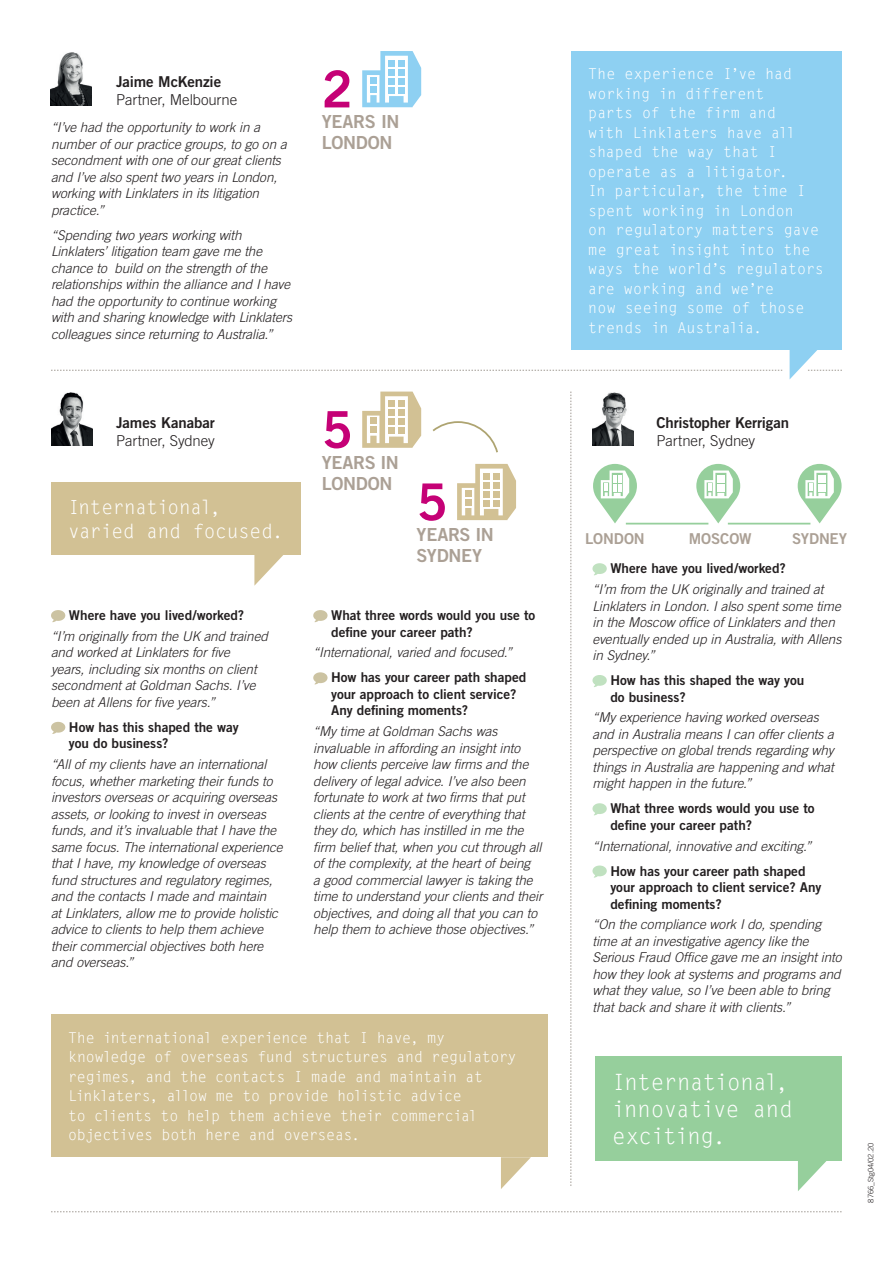
<style>
.page{position:relative;width:893px;height:1263px;background:#fff}
.page>*{position:absolute;margin:0;border:0;box-sizing:border-box;transform-origin:0 0}
.Bodycopy-8_10pt{font:51px "Trade Gothic Bold Two";color:#c50176}
.Quote_MAIN___12_15pt{font:22.5px/27px "Letter Gothic";letter-spacing:-.03em;color:#fff}
.Quote_MAIN___12_15pt-2{font:19.5px/24px "Letter Gothic";letter-spacing:-.02em;color:#fff}
.Bodycopy-8_10pt-2{font:18px/21px "Trade Gothic Bold Two";letter-spacing:-.015em;color:#aba095}
.Quote_MAIN___12_15pt-3{font:15px/19.5px "Letter Gothic";letter-spacing:-.015em;color:#fff}
.Bodycopy-8_10pt-3{font:300 15px/18px "Trade Gothic";letter-spacing:-.005em;color:#231f20}
.Bodycopy-8_10pt-4{font:15px/18px "Trade Gothic Bold Two";letter-spacing:-.005em;color:#231f20}
.Bodycopy-8_10pt-5{font:15px "Trade Gothic Bold Two";letter-spacing:-.005em;color:#aba095}
.Bodycopy-8_10pt-6{font:italic 300 13.5px/16.5px "Trade Gothic";letter-spacing:-.005em;color:#231f20}
.Bodycopy-8_10pt-7{font:13.5px/16.5px "Trade Gothic Bold Two";color:#231f20}
.t1{font:300 7.5px "Trade Gothic";color:#231f20}
.s1{font-family:"Trade Gothic Bold Two";font-weight:400}
.s2{font-family:"Trade Gothic";font-weight:300}
</style>
<div class="page">
<svg style="left:592px;top:563px;width:15px;height:12px"></svg>
<svg style="left:592px;top:675px;width:15px;height:12px"></svg>
<svg style="left:592px;top:803px;width:15px;height:12px"></svg>
<svg style="left:592px;top:865px;width:15px;height:13px"></svg>
<svg style="left:51px;top:610px;width:14px;height:12px"></svg>
<svg style="left:51px;top:722px;width:14px;height:12px"></svg>
<div style="left:571px;top:51px;width:271px;height:299px;background:#8ed0f2"></div>
<svg style="left:790px;top:350px;width:52px;height:29px"></svg>
<svg style="left:51px;top:370px;width:731px;height:1px"></svg>
<svg style="left:571px;top:392px;width:1px;height:794px"></svg>
<svg style="left:254px;top:555px;width:29px;height:31px"></svg>
<div style="left:51px;top:483px;width:249px;height:72px;background:#d2c194"></div>
<svg style="left:501px;top:1157px;width:30px;height:32px"></svg>
<div style="left:51px;top:1014px;width:496px;height:143px;background:#d2c194"></div>
<svg style="left:798px;top:1160px;width:30px;height:31px"></svg>
<div style="left:595px;top:1056px;width:247px;height:104px;background:#96cf9c"></div>
<svg style="left:313px;top:610px;width:15px;height:12px"></svg>
<svg style="left:313px;top:672px;width:15px;height:12px"></svg>
<svg style="left:593px;top:464px;width:44px;height:59px"></svg>
<svg style="left:798px;top:464px;width:44px;height:59px"></svg>
<svg style="left:696px;top:464px;width:44px;height:59px"></svg>
<hr style="left:626px;top:523px;width:82px;height:1px;background:#96cf9c">
<hr style="left:728px;top:523px;width:82px;height:1px;background:#96cf9c">
<svg style="left:362px;top:51px;width:59px;height:56px"></svg>
<div style="left:370px;top:77px;width:7px;height:6px;background:#8ed0f2"></div>
<div style="left:370px;top:86px;width:7px;height:6px;background:#8ed0f2"></div>
<svg style="left:362px;top:392px;width:59px;height:56px"></svg>
<div style="left:370px;top:418px;width:7px;height:6px;background:#d2c194"></div>
<div style="left:370px;top:427px;width:7px;height:6px;background:#d2c194"></div>
<svg style="left:457px;top:464px;width:59px;height:56px"></svg>
<svg style="left:432px;top:421px;width:66px;height:32px"></svg>
<svg style="left:51px;top:1211px;width:791px;height:1px"></svg>
<img style="left:50px;top:52px;width:42px;height:54px">
<img style="left:51px;top:392px;width:41px;height:54px">
<img style="left:592px;top:392px;width:42px;height:54px">
<p class="Bodycopy-8_10pt-3" style="left:116px;top:73px;width:123px"><span class="s1">Jaime McKenzie<br></span>Partner, Melbourne</p>
<p class="Bodycopy-8_10pt-6" style="left:51px;top:119px;width:237px">“I’ve had the opportunity to work in a number of our practice groups, to go on a secondment with one of our great clients and I’ve also spent two years in London, working with Linklaters in its litigation practice.”</p>
<p class="Bodycopy-8_10pt-6" style="left:51px;top:227px;width:243px">“Spending two years working with Linklaters’ litigation team gave me the chance to build on the strength of the relationships within the alliance and I have had the opportunity to continue working with and sharing knowledge with Linklaters colleagues since returning to Australia.”</p>
<p class="Bodycopy-8_10pt" style="left:322px;top:58px;width:33px">2</p>
<p class="Bodycopy-8_10pt-2" style="left:322px;top:111px;width:79px">YEARS IN<br>LONDON</p>
<p class="Quote_MAIN___12_15pt-3" style="left:588px;top:64px;width:237px">The experience I’ve had working in different<br>parts of the firm and<br>with Linklaters have all shaped the way that I operate as a litigator.<br>In particular, the time I spent working in London<br>on regulatory matters gave me great insight into the ways the world’s regulators are working and we’re<br>now seeing some of those trends in Australia.</p>
<p class="Bodycopy-8_10pt" style="left:322px;top:398px;width:33px">5</p>
<p class="Bodycopy-8_10pt-2" style="left:322px;top:452px;width:79px">YEARS IN<br>LONDON</p>
<p class="Bodycopy-8_10pt-3" style="left:116px;top:413px;width:100px"><span class="s1">James Kanabar<br></span>Partner, Sydney</p>
<p class="Bodycopy-8_10pt-4" style="left:656px;top:413px;width:134px">Christopher Kerrigan<br><span class="s2">Partner, Sydney</span></p>
<p class="Bodycopy-8_10pt" style="left:417px;top:470px;width:33px">5</p>
<p class="Bodycopy-8_10pt-2" style="left:417px;top:524px;width:79px">YEARS IN<br>SYDNEY</p>
<p class="Quote_MAIN___12_15pt-2" style="left:68px;top:495px;width:217px">International, varied and focused.</p>
<p class="Bodycopy-8_10pt-5" style="left:585px;top:529px;width:61px">LONDON</p>
<p class="Bodycopy-8_10pt-5" style="left:689px;top:529px;width:64px">MOSCOW</p>
<p class="Bodycopy-8_10pt-5" style="left:792px;top:529px;width:57px">SYDNEY</p>
<p class="Bodycopy-8_10pt-7" style="left:610px;top:560px;width:177px">Where have you lived/worked?</p>
<p class="Bodycopy-8_10pt-6" style="left:592px;top:581px;width:250px">“I’m from the UK originally and trained at Linklaters in London. I also spent some time in the Moscow office of Linklaters and then eventually ended up in Australia, with Allens in Sydney.”</p>
<p class="Bodycopy-8_10pt-7" style="left:610px;top:672px;width:195px">How has this shaped the way you do business?</p>
<p class="Bodycopy-8_10pt-6" style="left:592px;top:709px;width:243px">“My experience having worked overseas and in Australia means I can offer clients a perspective on global trends regarding why things in Australia are happening and what might happen in the future.”</p>
<p class="Bodycopy-8_10pt-7" style="left:610px;top:800px;width:206px">What three words would you use to define your career path?</p>
<p class="Bodycopy-8_10pt-6" style="left:592px;top:837px;width:220px">“International, innovative and exciting.”</p>
<p class="Bodycopy-8_10pt-7" style="left:610px;top:862px;width:212px">How has your career path shaped your approach to client service? Any defining moments?</p>
<p class="Bodycopy-8_10pt-6" style="left:592px;top:916px;width:251px">“On the compliance work I do, spending time at an investigative agency like the Serious Fraud Office gave me an insight into how they look at systems and programs and what they value, so I’ve been able to bring that back and share it with clients.”</p>
<p class="Bodycopy-8_10pt-7" style="left:69px;top:607px;width:177px">Where have you lived/worked?</p>
<p class="Bodycopy-8_10pt-6" style="left:51px;top:628px;width:219px">“I’m originally from the UK and trained and worked at Linklaters for five<br>years, including six months on client secondment at Goldman Sachs. I’ve been at Allens for five years.”</p>
<p class="Bodycopy-8_10pt-7" style="left:69px;top:718px;width:171px">How has this shaped the way you do business?</p>
<p class="Bodycopy-8_10pt-6" style="left:51px;top:756px;width:233px">“All of my clients have an international focus, whether marketing their funds to investors overseas or acquiring overseas assets, or looking to invest in overseas funds, and it’s invaluable that I have the same focus. The international experience that I have, my knowledge of overseas fund structures and regulatory regimes, and the contacts I made and maintain<br>at Linklaters, allow me to provide holistic advice to clients to help them achieve their commercial objectives both here and overseas.”</p>
<p class="Bodycopy-8_10pt-7" style="left:331px;top:607px;width:206px">What three words would you use to define your career path?</p>
<p class="Bodycopy-8_10pt-6" style="left:313px;top:644px;width:201px">“International, varied and focused.”</p>
<p class="Bodycopy-8_10pt-7" style="left:331px;top:669px;width:197px">How has your career path shaped your approach to client service?<br>Any defining moments?</p>
<p class="Bodycopy-8_10pt-6" style="left:313px;top:723px;width:231px">“My time at Goldman Sachs was invaluable in affording an insight into how clients perceive law firms and the delivery of legal advice. I’ve also been fortunate to work at two firms that put clients at the centre of everything that they do, which has instilled in me the firm belief that, when you cut through all of the complexity, at the heart of being<br>a good commercial lawyer is taking the time to understand your clients and their objectives, and doing all that you can to help them to achieve those objectives.”</p>
<p class="Quote_MAIN___12_15pt-3" style="left:68px;top:1027px;width:450px">The international experience that I have, my knowledge of overseas fund structures and regulatory regimes, and the contacts I made and maintain at Linklaters, allow me to provide holistic advice<br>to clients to help them achieve their commercial objectives both here and overseas.</p>
<p class="Quote_MAIN___12_15pt" style="left:612px;top:1067px;width:182px">International, innovative and exciting.</p>
<p class="t1" style="left:866px;top:1202px;width:61px;rotate:-90deg">8766_Stg04/02.20</p>
</div>
